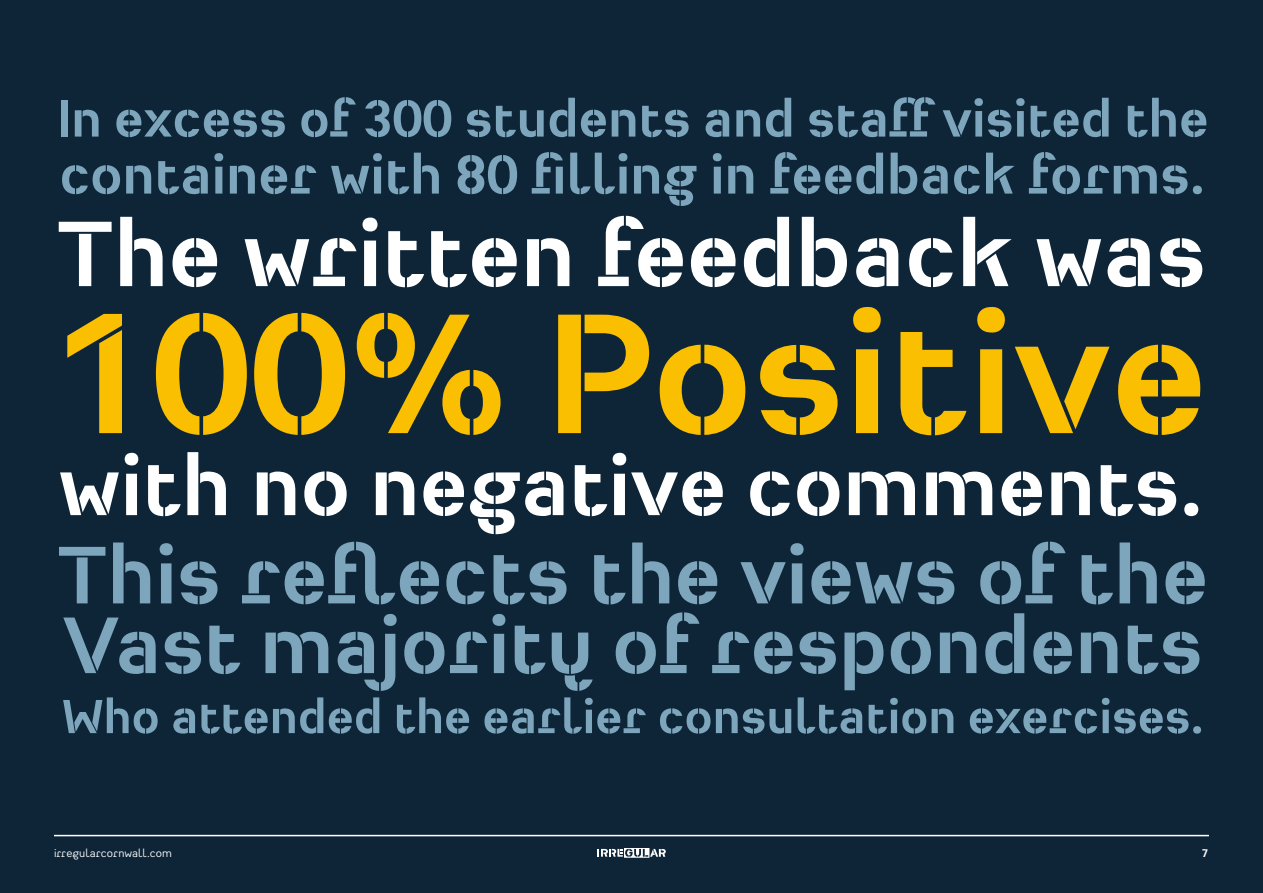
<style>
.page{position:relative;width:1263px;height:893px;background:#0e2538}
.page>*{position:absolute;margin:0;border:0;box-sizing:border-box;transform-origin:0 0}
.t1{font:700 182.25px "Heimat Stencil";color:#f9bf00}
.t2{font:700 99px "Heimat Stencil";color:#fff}
.t3{font:700 90px "Heimat Stencil";color:#fff}
.t4{font:700 87px "Heimat Stencil";color:#7da5bb}
.t5{font:700 85.5px "Heimat Stencil";color:#7da5bb}
.t6{font:700 58.5px "Heimat Stencil";color:#7da5bb}
.t7{font:700 55.5px "Heimat Stencil";color:#7da5bb}
.t8{font:700 51px "Heimat Stencil";color:#7da5bb}
.t9{font:12px "Heimat Sans";color:#fff}
.t10{font:700 12px "Heimat Stencil";color:#fff}
</style>
<div class="page">
<hr style="left:54px;top:835px;width:1155px;height:1px;background:#fff">
<svg style="left:597px;top:848px;width:69px;height:10px"></svg>
<p class="t7" style="left:56px;top:82px;width:1154px">In excess of 300 students and staff visited the</p>
<p class="t6" style="left:59px;top:136px;width:1147px">container with 80 filling in feedback forms.</p>
<h2 class="t2" style="left:56px;top:189px;width:1152px">The written feedback was</h2>
<h1 class="t1" style="left:54px;top:255px;width:1155px">100% Positive</h1>
<h3 class="t3" style="left:59px;top:427px;width:1146px">with no negative comments.</h3>
<h3 class="t4" style="left:56px;top:518px;width:1153px">This reflects the views of the</h3>
<h3 class="t5" style="left:62px;top:590px;width:1142px">Vast majority of respondents</h3>
<p class="t8" style="left:61px;top:683px;width:1144px">Who attended the earlier consultation exercises.</p>
<p class="t9" style="left:54px;top:845px;width:119px">irregularcornwall.com</p>
<p class="t10" style="left:1202px;top:845px;width:8px">7</p>
</div>
